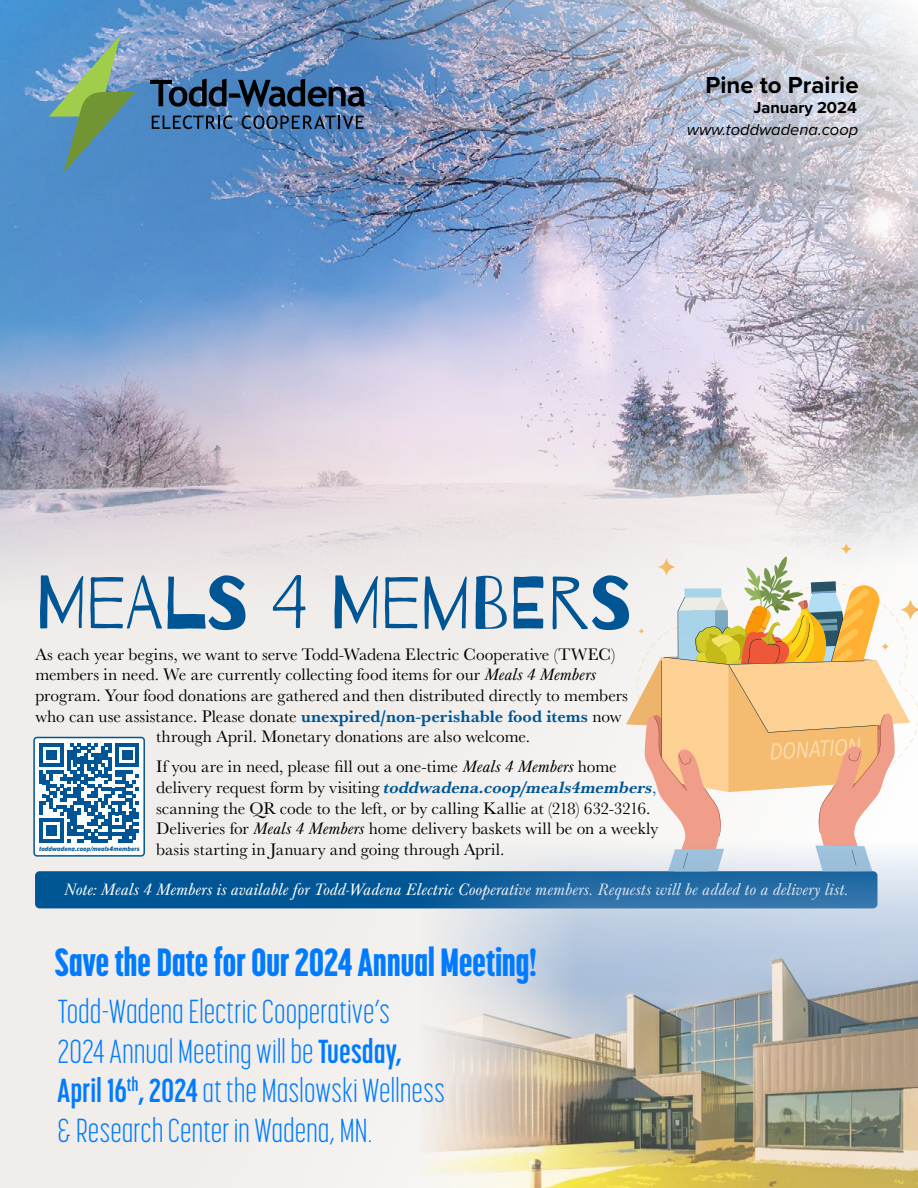
<style>
.page{position:relative;width:918px;height:1188px;background:#f0edea}
.page>*{position:absolute;margin:0;border:0;box-sizing:border-box;transform-origin:0 0}
.t1{font:74.1px "Barrio";color:#005695}
.t2{font:800 39px "Korolev Compressed";letter-spacing:-.01em;color:#007bff}
.t3{font:300 33px/39.6px "Korolev Compressed";letter-spacing:-.005em;color:#007bff}
.t4{font:700 24px "Proxima Nova";color:#000}
.t5{font:17.25px/20.7px "Baskerville URW";color:#000}
.t6{font:italic 17.25px "Baskerville URW";letter-spacing:.005em;color:#fff}
.t7{font:italic 16.5px "Proxima Nova";color:#000}
.t8{font:700 16.5px "Proxima Nova";color:#000}
.t9{font:6.75px "Proxima Nova Cond Extrabld It";letter-spacing:.02em;color:#005695}
.s1{font-style:italic}
.s2{font-weight:700;color:#005695}
.s3{font-weight:700;font-style:italic;color:#005695}
.s4{color:#005695}
.s5{font-weight:700}
</style>
<div class="page">
<svg style="left:681px;top:0;width:237px;height:543px"></svg>
<img style="left:0;top:0;width:681px;height:571px">
<svg style="left:49px;top:35px;width:86px;height:138px;background:#6b9ca1"></svg>
<svg style="left:152px;top:115px;width:81px;height:14px"></svg>
<svg style="left:242px;top:115px;width:122px;height:14px;background:#3b5c82"></svg>
<svg style="left:150px;top:79px;width:215px;height:28px;background:#2f5073"></svg>
<div style="left:35px;top:871px;width:842px;height:37px;background:#005695;border-radius:4px"></div>
<svg style="left:626px;top:543px;width:292px;height:286px"></svg>
<div style="left:34px;top:738px;width:110px;height:118px;background:#fff;border-radius:3px"></div>
<div style="left:33px;top:737px;width:112px;height:120px;border:2px solid #005695;border-radius:3px"></div>
<svg style="left:39px;top:743px;width:100px;height:100px"></svg>
<img style="left:420px;top:829px;width:498px;height:359px">
<h3 class="t4" style="left:706px;top:70px;width:155px">Pine to Prairie</h3>
<p class="t7" style="left:687px;top:120px;width:173px">www.toddwadena.coop</p>
<p class="t8" style="left:753px;top:98px;width:105px">January 2024</p>
<h1 class="t1" style="left:35px;top:563px;width:598px">MEALS 4 MEMBERS</h1>
<p class="t5" style="left:35px;top:643px;width:582px">As each year begins, we want to serve Todd-Wadena Electric Cooperative (TWEC)</p>
<p class="t5" style="left:35px;top:664px;width:562px">members in need. We are currently collecting food items for our <span class="s1">Meals 4 Members</span></p>
<p class="t5" style="left:35px;top:684px;width:594px">program. Your food donations are gathered and then distributed directly to members</p>
<p class="t5" style="left:35px;top:705px;width:588px">who can use assistance. Please donate <span class="s2">unexpired/non-perishable food items</span> now</p>
<p class="t5" style="left:156px;top:726px;width:376px">through April. Monetary donations are also welcome.</p>
<p class="t5" style="left:156px;top:756px;width:504px">If you are in need, please fill out a one-time <span class="s1">Meals 4 Members</span> home delivery request form by visiting <span class="s3">toddwadena.coop/meals4members</span><span class="s4">, </span>scanning the QR code to the left, or by calling Kallie at (218) 632-3216.<br>Deliveries for <span class="s1">Meals 4 Members</span> home delivery baskets will be on a weekly basis starting in January and going through April.</p>
<p class="t6" style="left:64px;top:880px;width:786px">Note: Meals 4 Members is available for Todd-Wadena Electric Cooperative members. Requests will be added to a delivery list.</p>
<p class="t9" style="left:39px;top:844px;width:102px">toddwadena.coop/meals4members</p>
<h2 class="t2" style="left:55px;top:940px;width:483px">Save the Date for Our 2024 Annual Meeting!</h2>
<h3 class="t3" style="left:58px;top:992px;width:389px">Todd-Wadena Electric Cooperative’s 2024 Annual Meeting will be <span class="s5">Tuesday, April 16</span><sup>th</sup><span class="s5">, 2024</span> at the Maslowski Wellness &amp; Research Center in Wadena, MN.</h3>
</div>
